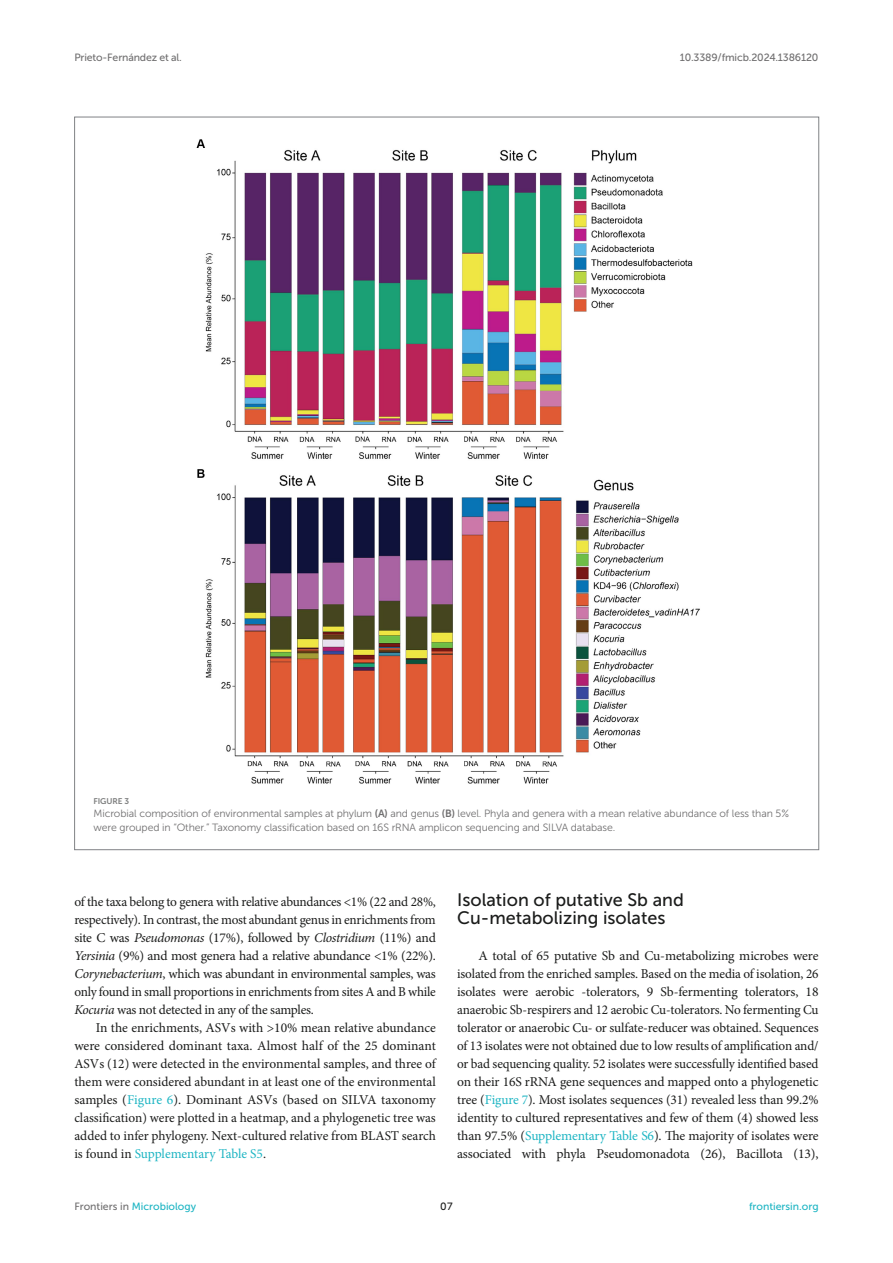
<style>
.page{position:relative;width:893px;height:1263px;background:#fff}
.page>*{position:absolute;margin:0;border:0;box-sizing:border-box;transform-origin:0 0}
.HEAD_2{font:18px/18px "Museo Sans 500";color:#1b1c1b}
.TEXT{font:13.5px/18px "Minion Pro";letter-spacing:-.015em;color:#1b1c1b;text-align:justify}
.TEXT_FLUSH{font:13.5px/18px "Minion Pro";letter-spacing:-.01em;color:#1b1c1b;text-align:justify}
.FIG_LEG{font:10.5px/13.5px "Museo Sans 300";letter-spacing:-.01em;color:#706f70}
.t1{font:10.5px "Museo Sans 500";letter-spacing:-.015em;color:#706f70}
.t2{font:10.5px "Museo Sans 500";color:#1db5c3}
.t3{font:10.5px "Museo Sans 500";color:#1b1c1b}
.FIG_HD{font:8.25px "Museo Sans 700";letter-spacing:-.01em;color:#7e7f7f}
.s1{font-family:"Museo Sans 700"}
.s2{font-style:italic}
.s3{color:#1db5c3}
.s4{color:#706f70}
</style>
<div class="page">
<img style="left:196px;top:139px;width:504px;height:645px">
<p class="t1" style="left:74px;top:51px;width:109px">Prieto-Fernández et al.</p>
<p class="t1" style="left:680px;top:51px;width:140px">10.3389/fmicb.2024.1386120</p>
<p class="FIG_HD" style="left:94px;top:796px;width:37px">FIGURE 3</p>
<p class="FIG_LEG" style="left:94px;top:807px;width:697px">Microbial composition of environmental samples at phylum <span class="s1">(A)</span> and genus <span class="s1">(B)</span> level. Phyla and genera with a mean relative abundance of less than 5% were grouped in “Other.” Taxonomy classification based on 16S rRNA amplicon sequencing and SILVA database.</p>
<p class="TEXT" style="left:74px;top:893px;width:363px">of the taxa belong to genera with relative abundances &lt;1% (22 and 28%, respectively). In contrast, the most abundant genus in enrichments from site C was <span class="s2">Pseudomonas</span> (17%), followed by <span class="s2">Clostridium</span> (11%) and <span class="s2">Yersinia</span> (9%) and most genera had a relative abundance &lt;1% (22%).<br><span class="s2">Corynebacterium</span>, which was abundant in environmental samples, was only found in small proportions in enrichments from sites A and B while <span class="s2">Kocuria</span> was not detected in any of the samples.</p>
<p class="TEXT" style="left:74px;top:1019px;width:363px;text-indent:21px">In the enrichments, ASVs with &gt;10% mean relative abundance were considered dominant taxa. Almost half of the 25 dominant ASVs (12) were detected in the environmental samples, and three of them were considered abundant in at least one of the environmental samples (<span class="s3">Figure 6</span>). Dominant ASVs (based on SILVA taxonomy classification) were plotted in a heatmap, and a phylogenetic tree was added to infer phylogeny. Next-cultured relative from BLAST search is found in <span class="s3">Supplementary Table S5</span>.</p>
<p class="HEAD_2" style="left:457px;top:891px;width:228px">Isolation of putative Sb and<br>Cu-metabolizing isolates</p>
<p class="TEXT_FLUSH" style="left:457px;top:947px;width:363px;text-indent:21px">A total of 65 putative Sb and Cu-metabolizing microbes were isolated from the enriched samples. Based on the media of isolation, 26 isolates were aerobic -tolerators, 9 Sb-fermenting tolerators, 18 anaerobic Sb-respirers and 12 aerobic Cu-tolerators. No fermenting Cu tolerator or anaerobic Cu- or sulfate-reducer was obtained. Sequences of 13 isolates were not obtained due to low results of amplification and/ or bad sequencing quality. 52 isolates were successfully identified based on their 16S rRNA gene sequences and mapped onto a phylogenetic tree (<span class="s3">Figure 7</span>). Most isolates sequences (31) revealed less than 99.2% identity to cultured representatives and few of them (4) showed less than 97.5% (<span class="s3">Supplementary Table S6</span>). The majority of isolates were associated with phyla Pseudomonadota (26), Bacillota (13),</p>
<p class="t2" style="left:74px;top:1200px;width:123px"><span class="s4">Frontiers in</span> Microbiology</p>
<p class="t3" style="left:440px;top:1200px;width:14px">07</p>
<p class="t2" style="left:749px;top:1200px;width:71px">frontiersin.org</p>
</div>
